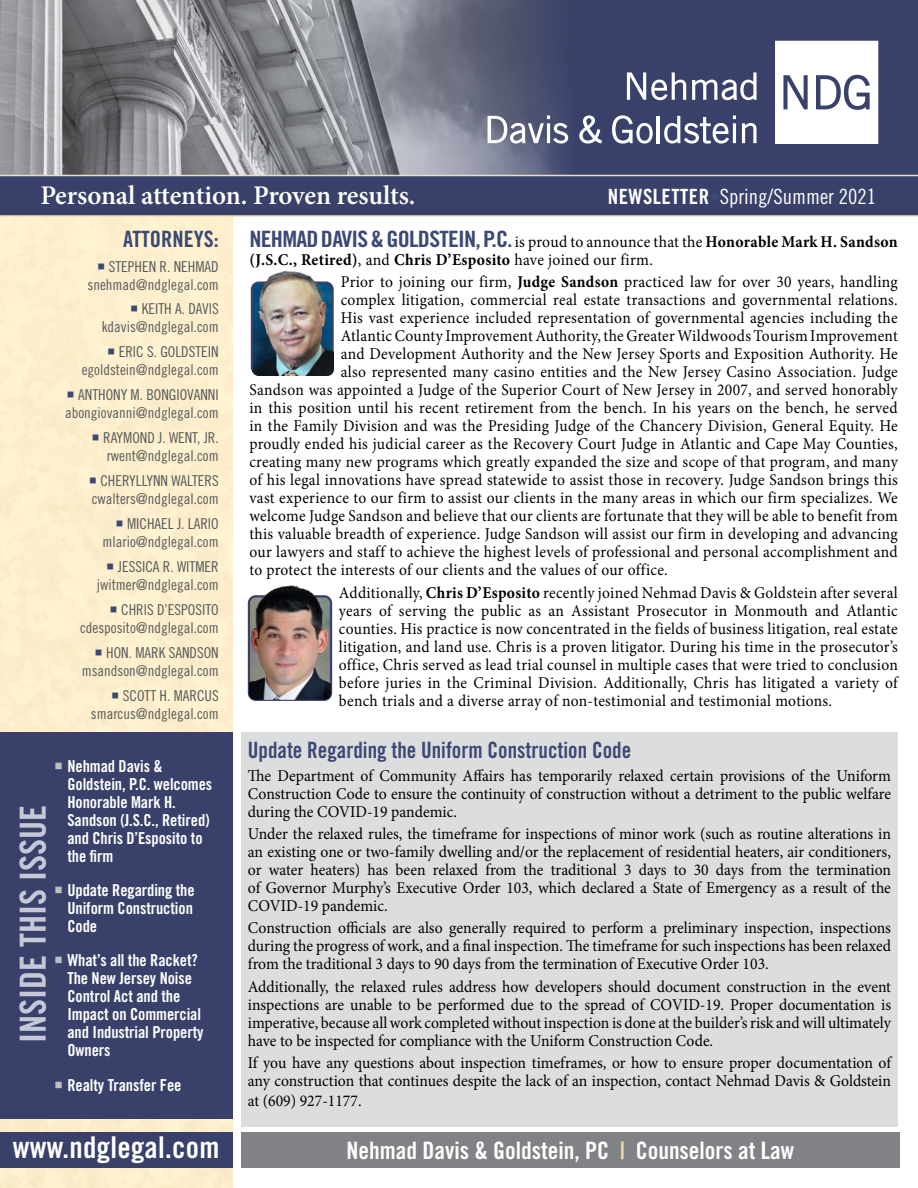
<style>
.page{position:relative;width:918px;height:1188px;background:#fff}
.page>*{position:absolute;margin:0;border:0;box-sizing:border-box;transform-origin:0 0}
.t1{font:36px "Trade Gothic Bold Cond Twenty";color:#c5c8d6}
.t2{font:30px "Trade Gothic Bold Cond Twenty";letter-spacing:.01em;color:#fff}
.t3{font:600 27px "Minion Pro";letter-spacing:-.01em;color:#fff}
.t4{font:24px "Trade Gothic Bold Cond Twenty";color:#fff}
.t5{font:22.5px "Trade Gothic Bold Cond Twenty";letter-spacing:-.03em;color:#3d4975;scale:1.08 1}
.t6{font:22.5px "Trade Gothic Bold Cond Twenty";color:#3d4975;scale:.95 1}
.t7{font:22.5px "Trade Gothic Bold Cond Twenty";color:#3d4975}
.t8{font:21px "Trade Gothic Cond Eighteen";color:#fff}
.t9{font:16.5px/18px "Minion Pro";letter-spacing:.015em;color:#000;text-align:justify;scale:.94 1}
.t10{font:16.5px/18px "Minion Pro";letter-spacing:.015em;color:#000;text-align:justify;scale:.95 1}
.t11{font:16.5px/18px "Trade Gothic Bold Cond Twenty";letter-spacing:-.005em;color:#fff}
.t12{font:16.5px/18px "Minion Pro";letter-spacing:-.005em;color:#000;scale:.95 1}
.t13{font:15px/18px "Trade Gothic Cond Eighteen";color:#58595b;text-align:right}
.s1{font-family:"Trade Gothic Bold Cond Twenty"}
.s2{color:#3d4975}
.s3{color:#bcbec0}
.s4{font-family:"Minion Pro";font-size:16.5px;color:#000}
.s5{font-family:"Minion Pro";font-weight:700;font-size:16.5px;color:#000}
.s6{font-weight:700}
.s7{color:#f1deb7}
</style>
<div class="page">
<div style="left:241px;top:732px;width:657px;height:394px;background:#dcddde"></div>
<div style="left:0;top:0;width:918px;height:216px;background:#39416a"></div>
<div style="left:241px;top:1132px;width:659px;height:36px;background:#808285"></div>
<img style="left:0;top:0;width:575px;height:175px">
<svg style="left:0;top:175px;width:918px;height:42px"></svg>
<div style="left:0;top:732px;width:232px;height:387px;background:#39416a"></div>
<div style="left:0;top:1132px;width:232px;height:36px;background:#39416a"></div>
<svg style="left:627px;top:72px;width:59px;height:28px"></svg>
<svg style="left:692px;top:72px;width:65px;height:28px"></svg>
<svg style="left:488px;top:115px;width:80px;height:29px"></svg>
<svg style="left:579px;top:115px;width:23px;height:29px"></svg>
<svg style="left:612px;top:115px;width:41px;height:29px"></svg>
<hr style="left:657px;top:116px;width:3px;height:27px;background:#fff">
<svg style="left:664px;top:115px;width:72px;height:29px"></svg>
<hr style="left:733px;top:123px;width:3px;height:20px;background:#fff">
<svg style="left:742px;top:123px;width:15px;height:20px"></svg>
<svg style="left:775px;top:41px;width:103px;height:103px;background:#e9e9ee"></svg>
<div style="left:248px;top:595px;width:84px;height:106px;border:2px solid #39416a;border-radius:7px"></div>
<img style="left:252px;top:270px;width:82px;height:106px">
<img style="left:249px;top:585px;width:82px;height:115px">
<h3 class="t3" style="left:40px;top:177px;width:377px">Personal attention. Proven results.</h3>
<p class="t8" style="left:608px;top:184px;width:270px"><span class="s1">NEWSLETTER</span><span class="s2">○</span>Spring/Summer 2021</p>
<h3 class="t7" style="left:123px;top:225px;width:97px">ATTORNEYS:</h3>
<p class="t13" style="left:88px;top:257px;width:133px"><span class="s2">○</span> STEPHEN R. NEHMAD snehmad@ndglegal.com</p>
<p class="t13" style="left:102px;top:300px;width:118px"><span class="s2">○</span> KEITH A. DAVIS kdavis@ndglegal.com</p>
<p class="t13" style="left:82px;top:343px;width:138px"><span class="s2">○</span> ERIC S. GOLDSTEIN egoldstein@ndglegal.com</p>
<p class="t13" style="left:65px;top:386px;width:155px;text-align:left"><span class="s2">○</span> ANTHONY M. BONGIOVANNI abongiovanni@ndglegal.com</p>
<p class="t13" style="left:92px;top:429px;width:129px"><span class="s2">○</span> RAYMOND J. WENT, JR. rwent@ndglegal.com</p>
<p class="t13" style="left:89px;top:472px;width:131px;text-align:left"><span class="s2">○</span> CHERYLLYNN WALTERS cwalters@ndglegal.com</p>
<p class="t13" style="left:103px;top:514px;width:118px"><span class="s2">○</span> MICHAEL J. LARIO mlario@ndglegal.com</p>
<p class="t13" style="left:97px;top:557px;width:123px"><span class="s2">○</span> JESSICA R. WITMER jwitmer@ndglegal.com</p>
<p class="t13" style="left:80px;top:600px;width:140px"><span class="s2">○</span> CHRIS D’ESPOSITO cdesposito@ndglegal.com</p>
<p class="t13" style="left:82px;top:643px;width:138px"><span class="s2">○</span> HON. MARK SANDSON msandson@ndglegal.com</p>
<p class="t13" style="left:91px;top:686px;width:129px"><span class="s2">○</span> SCOTT H. MARCUS smarcus@ndglegal.com</p>
<h1 class="t1" style="left:11px;top:1043px;width:239px;rotate:-90deg">INSIDE THIS ISSUE</h1>
<p class="t11" style="left:67px;top:757px;width:146px;text-indent:-13px"><span class="s3">○</span> Nehmad Davis &amp;<br>Goldstein, P.C. welcomes<br>Honorable Mark H.<br>Sandson (J.S.C., Retired) and Chris D’Esposito to the firm</p>
<p class="t11" style="left:67px;top:881px;width:129px;text-align:justify;text-indent:-13px"><span class="s3">○</span> Update Regarding the Uniform Construction Code</p>
<p class="t11" style="left:67px;top:951px;width:138px;text-indent:-13px"><span class="s3">○</span> What’s all the Racket?<br>The New Jersey Noise<br>Control Act and the<br>Impact on Commercial and Industrial Property<br>Owners</p>
<p class="t11" style="left:54px;top:1076px;width:129px"><span class="s3">○</span> Realty Transfer Fee</p>
<h2 class="t2" style="left:13px;top:1129px;width:208px">www.ndglegal.com</h2>
<h3 class="t5" style="left:249px;top:225px;width:602px">NEHMAD DAVIS &amp; GOLDSTEIN, P.C. <span class="s4">is proud to announce that the</span> <span class="s5">Honorable Mark H. Sandson</span></h3>
<p class="t10" style="left:341px;top:248px;width:588px;line-height:22.4px;text-indent:-91px"><span class="s6">(J.S.C., Retired)</span>, and <span class="s6">Chris D’Esposito</span> have joined our firm.<br>Prior to joining our firm, <span class="s6">Judge Sandson</span> practiced law for over 30 years, handling</p>
<p class="t9" style="left:341px;top:291px;width:594px">complex litigation, commercial real estate transactions and governmental relations.</p>
<p class="t9" style="left:341px;top:309px;width:594px">His vast experience included representation of governmental agencies including the</p>
<p class="t9" style="left:341px;top:327px;width:594px">Atlantic County Improvement Authority, the Greater Wildwoods Tourism Improvement</p>
<p class="t9" style="left:341px;top:345px;width:594px">and Development Authority and the New Jersey Sports and Exposition Authority. He</p>
<p class="t9" style="left:341px;top:363px;width:594px">also represented many casino entities and the New Jersey Casino Association. Judge</p>
<p class="t9" style="left:249px;top:381px;width:691px">Sandson was appointed a Judge of the Superior Court of New Jersey in 2007, and served honorably</p>
<p class="t9" style="left:249px;top:399px;width:691px">in this position until his recent retirement from the bench. In his years on the bench, he served</p>
<p class="t9" style="left:249px;top:417px;width:691px">in the Family Division and was the Presiding Judge of the Chancery Division, General Equity. He</p>
<p class="t9" style="left:249px;top:435px;width:691px">proudly ended his judicial career as the Recovery Court Judge in Atlantic and Cape May Counties,</p>
<p class="t9" style="left:249px;top:453px;width:691px">creating many new programs which greatly expanded the size and scope of that program, and many</p>
<p class="t9" style="left:249px;top:471px;width:691px">of his legal innovations have spread statewide to assist those in recovery. Judge Sandson brings this</p>
<p class="t9" style="left:249px;top:489px;width:691px">vast experience to our firm to assist our clients in the many areas in which our firm specializes. We</p>
<p class="t9" style="left:249px;top:507px;width:691px">welcome Judge Sandson and believe that our clients are fortunate that they will be able to benefit from</p>
<p class="t9" style="left:249px;top:525px;width:691px">this valuable breadth of experience. Judge Sandson will assist our firm in developing and advancing</p>
<p class="t9" style="left:249px;top:543px;width:691px">our lawyers and staff to achieve the highest levels of professional and personal accomplishment and</p>
<p class="t9" style="left:249px;top:561px;width:446px">to protect the interests of our clients and the values of our office.</p>
<p class="t9" style="left:339px;top:584px;width:596px">Additionally, <span class="s6">Chris D’Esposito</span> recently joined Nehmad Davis &amp; Goldstein after several years of serving the public as an Assistant Prosecutor in Monmouth and Atlantic counties. His practice is now concentrated in the fields of business litigation, real estate litigation, and land use. Chris is a proven litigator. During his time in the prosecutor’s office, Chris served as lead trial counsel in multiple cases that were tried to conclusion before juries in the Criminal Division. Additionally, Chris has litigated a variety of bench trials and a diverse array of non-testimonial and testimonial motions.</p>
<h3 class="t6" style="left:248px;top:737px;width:405px">Update Regarding the Uniform Construction Code</h3>
<p class="t10" style="left:248px;top:767px;width:679px">The Department of Community Affairs has temporarily relaxed certain provisions of the Uniform Construction Code to ensure the continuity of construction without a detriment to the public welfare during the COVID-19 pandemic.</p>
<p class="t10" style="left:248px;top:825px;width:679px">Under the relaxed rules, the timeframe for inspections of minor work (such as routine alterations in an existing one or two-family dwelling and/or the replacement of residential heaters, air conditioners, or water heaters) has been relaxed from the traditional 3 days to 30 days from the termination of Governor Murphy’s Executive Order 103, which declared a State of Emergency as a result of the COVID-19 pandemic.</p>
<p class="t10" style="left:248px;top:919px;width:679px">Construction officials are also generally required to perform a preliminary inspection, inspections during the progress of work, and a final inspection. The timeframe for such inspections has been relaxed from the traditional 3 days to 90 days from the termination of Executive Order 103.</p>
<p class="t10" style="left:248px;top:978px;width:679px">Additionally, the relaxed rules address how developers should document construction in the event inspections are unable to be performed due to the spread of COVID-19. Proper documentation is imperative, because all work completed without inspection is done at the builder’s risk and will ultimately have to be inspected for compliance with the Uniform Construction Code.</p>
<p class="t12" style="left:248px;top:1054px;width:679px">If you have any questions about inspection timeframes, or how to ensure proper documentation of any construction that continues despite the lack of an inspection, contact Nehmad Davis &amp; Goldstein</p>
<p class="t10" style="left:248px;top:1091px;width:121px">at (609) 927-1177.</p>
<h3 class="t4" style="left:346px;top:1136px;width:449px">Nehmad Davis &amp; Goldstein, PC <span class="s7">|</span> Counselors at Law</h3>
</div>
